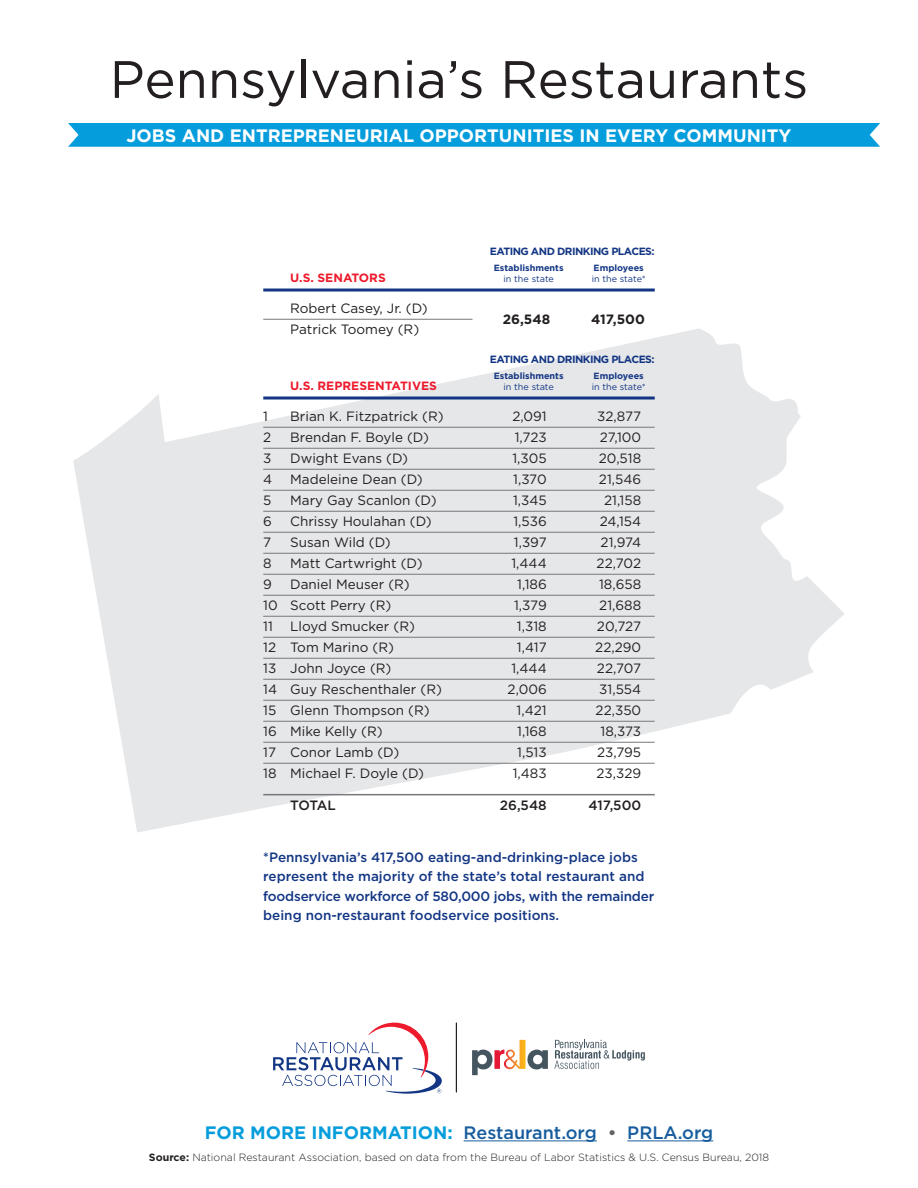
<style>
.page{position:relative;width:918px;height:1188px;background:#fff}
.page>*{position:absolute;margin:0;border:0;box-sizing:border-box;transform-origin:0 0}
.t1{font:52.5px "Gotham";color:#231f20}
.t2{font:700 18px "Gotham";color:#fff}
.t3{font:500 18px "Gotham";color:#175d9e}
.t4{font:13.5px "Gotham";color:#231f20}
.t5{font:500 13.5px/19.5px "Gotham";color:#133684}
.Total{font:500 13.5px "Gotham";color:#231f20}
.t6{font:700 13.5px "Gotham";color:#231f20}
.t7{font:700 12px "Gotham";color:#ee1b2d}
.t8{font:300 10.5px "Gotham";color:#231f20}
.t9{font:700 10.5px "Gotham";letter-spacing:-.05em;color:#133684}
.t10{font:700 9px "Gotham";color:#133684}
.t11{font:9px "Gotham";color:#133684}
.s1{font-weight:700;color:#069ddc}
.s2{color:#636366}
.s3{font-weight:700}
</style>
<div class="page">
<div style="left:68px;top:123px;width:812px;height:24px;background:#069ddc"></div>
<svg style="left:73px;top:328px;width:771px;height:504px;fill:#e6e7e9"></svg>
<hr style="left:263px;top:319px;width:209px;height:1px;background:#76787b">
<hr style="left:263px;top:289px;width:392px;height:3px;background:#133684">
<hr style="left:263px;top:427px;width:392px;height:1px;background:#76787b">
<hr style="left:263px;top:448px;width:392px;height:1px;background:#76787b">
<hr style="left:263px;top:469px;width:392px;height:1px;background:#76787b">
<hr style="left:263px;top:490px;width:392px;height:1px;background:#76787b">
<hr style="left:263px;top:511px;width:392px;height:1px;background:#76787b">
<hr style="left:263px;top:532px;width:392px;height:1px;background:#76787b">
<hr style="left:263px;top:553px;width:392px;height:1px;background:#76787b">
<hr style="left:263px;top:574px;width:392px;height:1px;background:#76787b">
<hr style="left:263px;top:595px;width:392px;height:1px;background:#76787b">
<hr style="left:263px;top:616px;width:392px;height:1px;background:#76787b">
<hr style="left:263px;top:637px;width:392px;height:1px;background:#76787b">
<hr style="left:263px;top:658px;width:392px;height:1px;background:#76787b">
<hr style="left:263px;top:679px;width:392px;height:1px;background:#76787b">
<hr style="left:263px;top:700px;width:392px;height:1px;background:#76787b">
<hr style="left:263px;top:721px;width:392px;height:1px;background:#76787b">
<hr style="left:263px;top:742px;width:392px;height:1px;background:#76787b">
<hr style="left:263px;top:763px;width:392px;height:1px;background:#76787b">
<hr style="left:263px;top:794px;width:392px;height:1px;background:#76787b">
<hr style="left:263px;top:397px;width:392px;height:3px;background:#133684">
<svg style="left:273px;top:1023px;width:169px;height:71px"></svg>
<hr style="left:456px;top:1023px;width:1px;height:69px;background:#231f20">
<hr style="left:464px;top:1141px;width:133px;height:1px;background:#175d9e">
<hr style="left:627px;top:1141px;width:86px;height:1px;background:#175d9e">
<svg style="left:554px;top:1040px;width:91px;height:29px"></svg>
<svg style="left:472px;top:1040px;width:76px;height:35px"></svg>
<p class="t1" style="left:110px;top:50px;width:700px">Pennsylvania’s Restaurants</p>
<p class="t2" style="left:126px;top:125px;width:667px">JOBS AND ENTREPRENEURIAL OPPORTUNITIES IN EVERY COMMUNITY</p>
<p class="t9" style="left:490px;top:246px;width:166px">EATING AND DRINKING PLACES:</p>
<p class="t10" style="left:494px;top:263px;width:71px">Establishments</p>
<p class="t10" style="left:594px;top:263px;width:52px">Employees</p>
<p class="t7" style="left:290px;top:271px;width:97px">U.S. SENATORS</p>
<p class="t11" style="left:504px;top:274px;width:52px">in the state</p>
<p class="t11" style="left:592px;top:274px;width:56px">in the state*</p>
<p class="t4" style="left:290px;top:301px;width:139px">Robert Casey, Jr. (D)</p>
<p class="t4" style="left:290px;top:322px;width:131px">Patrick Toomey (R)</p>
<p class="t6" style="left:503px;top:311px;width:49px">26,548</p>
<p class="t6" style="left:591px;top:311px;width:55px">417,500</p>
<p class="t9" style="left:490px;top:354px;width:166px">EATING AND DRINKING PLACES:</p>
<p class="t10" style="left:494px;top:371px;width:71px">Establishments</p>
<p class="t10" style="left:594px;top:371px;width:52px">Employees</p>
<p class="t7" style="left:290px;top:379px;width:148px">U.S. REPRESENTATIVES</p>
<p class="t11" style="left:504px;top:382px;width:52px">in the state</p>
<p class="t11" style="left:592px;top:382px;width:56px">in the state*</p>
<p class="t4" style="left:263px;top:409px;width:6px">1</p>
<p class="t4" style="left:290px;top:409px;width:155px">Brian K. Fitzpatrick (R)</p>
<p class="t4" style="left:512px;top:409px;width:36px">2,091</p>
<p class="t4" style="left:597px;top:409px;width:46px">32,877</p>
<p class="t4" style="left:263px;top:430px;width:10px">2</p>
<p class="t4" style="left:290px;top:430px;width:140px">Brendan F. Boyle (D)</p>
<p class="t4" style="left:515px;top:430px;width:34px">1,723</p>
<p class="t4" style="left:600px;top:430px;width:43px">27,100</p>
<p class="t4" style="left:263px;top:451px;width:10px">3</p>
<p class="t4" style="left:290px;top:451px;width:119px">Dwight Evans (D)</p>
<p class="t4" style="left:512px;top:451px;width:36px">1,305</p>
<p class="t4" style="left:599px;top:451px;width:44px">20,518</p>
<p class="t4" style="left:263px;top:472px;width:11px">4</p>
<p class="t4" style="left:290px;top:472px;width:134px">Madeleine Dean (D)</p>
<p class="t4" style="left:513px;top:472px;width:35px">1,370</p>
<p class="t4" style="left:599px;top:472px;width:44px">21,546</p>
<p class="t4" style="left:263px;top:493px;width:10px">5</p>
<p class="t4" style="left:290px;top:493px;width:148px">Mary Gay Scanlon (D)</p>
<p class="t4" style="left:513px;top:493px;width:35px">1,345</p>
<p class="t4" style="left:604px;top:493px;width:39px">21,158</p>
<p class="t4" style="left:263px;top:514px;width:10px">6</p>
<p class="t4" style="left:290px;top:514px;width:143px">Chrissy Houlahan (D)</p>
<p class="t4" style="left:513px;top:514px;width:35px">1,536</p>
<p class="t4" style="left:600px;top:514px;width:43px">24,154</p>
<p class="t4" style="left:263px;top:535px;width:10px">7</p>
<p class="t4" style="left:290px;top:535px;width:102px">Susan Wild (D)</p>
<p class="t4" style="left:514px;top:535px;width:34px">1,397</p>
<p class="t4" style="left:601px;top:535px;width:42px">21,974</p>
<p class="t4" style="left:263px;top:556px;width:10px">8</p>
<p class="t4" style="left:290px;top:556px;width:134px">Matt Cartwright (D)</p>
<p class="t4" style="left:511px;top:556px;width:37px">1,444</p>
<p class="t4" style="left:597px;top:556px;width:46px">22,702</p>
<p class="t4" style="left:263px;top:577px;width:10px">9</p>
<p class="t4" style="left:290px;top:577px;width:121px">Daniel Meuser (R)</p>
<p class="t4" style="left:517px;top:577px;width:31px">1,186</p>
<p class="t4" style="left:599px;top:577px;width:44px">18,658</p>
<p class="t4" style="left:263px;top:598px;width:130px">10 Scott Perry (R)</p>
<p class="t4" style="left:514px;top:598px;width:34px">1,379</p>
<p class="t4" style="left:599px;top:598px;width:43px">21,688</p>
<p class="t4" style="left:263px;top:619px;width:11px">11</p>
<p class="t4" style="left:290px;top:619px;width:126px">Lloyd Smucker (R)</p>
<p class="t4" style="left:517px;top:619px;width:31px">1,318</p>
<p class="t4" style="left:597px;top:619px;width:46px">20,727</p>
<p class="t4" style="left:263px;top:640px;width:132px">12 Tom Marino (R)</p>
<p class="t4" style="left:517px;top:640px;width:31px">1,417</p>
<p class="t4" style="left:595px;top:640px;width:47px">22,290</p>
<p class="t4" style="left:263px;top:661px;width:130px">13 John Joyce (R)</p>
<p class="t4" style="left:511px;top:661px;width:37px">1,444</p>
<p class="t4" style="left:597px;top:661px;width:46px">22,707</p>
<p class="t4" style="left:263px;top:682px;width:180px">14 Guy Reschenthaler (R)</p>
<p class="t4" style="left:508px;top:682px;width:41px">2,006</p>
<p class="t4" style="left:599px;top:682px;width:43px">31,554</p>
<p class="t4" style="left:263px;top:703px;width:168px">15 Glenn Thompson (R)</p>
<p class="t4" style="left:517px;top:703px;width:32px">1,421</p>
<p class="t4" style="left:596px;top:703px;width:47px">22,350</p>
<p class="t4" style="left:263px;top:724px;width:121px">16 Mike Kelly (R)</p>
<p class="t4" style="left:517px;top:724px;width:31px">1,168</p>
<p class="t4" style="left:601px;top:724px;width:42px">18,373</p>
<p class="t4" style="left:263px;top:745px;width:137px">17 Conor Lamb (D)</p>
<p class="t4" style="left:517px;top:745px;width:31px">1,513</p>
<p class="t4" style="left:597px;top:745px;width:46px">23,795</p>
<p class="t4" style="left:263px;top:766px;width:162px">18 Michael F. Doyle (D)</p>
<p class="t4" style="left:513px;top:766px;width:35px">1,483</p>
<p class="t4" style="left:596px;top:766px;width:46px">23,329</p>
<p class="Total" style="left:290px;top:798px;width:47px">TOTAL</p>
<p class="Total" style="left:500px;top:798px;width:48px">26,548</p>
<p class="Total" style="left:589px;top:798px;width:54px">417,500</p>
<p class="t5" style="left:263px;top:847px;width:393px">*Pennsylvania’s 417,500 eating-and-drinking-place jobs represent the majority of the state’s total restaurant and foodservice workforce of 580,000 jobs, with the remainder being non-restaurant foodservice positions.</p>
<p class="t3" style="left:205px;top:1122px;width:510px"><span class="s1">FOR MORE INFORMATION:</span> Restaurant.org <span class="s2">•</span> PRLA.org</p>
<p class="t8" style="left:149px;top:1152px;width:622px"><span class="s3">Source:</span> National Restaurant Association, based on data from the Bureau of Labor Statistics &amp; U.S. Census Bureau, 2018</p>
</div>
